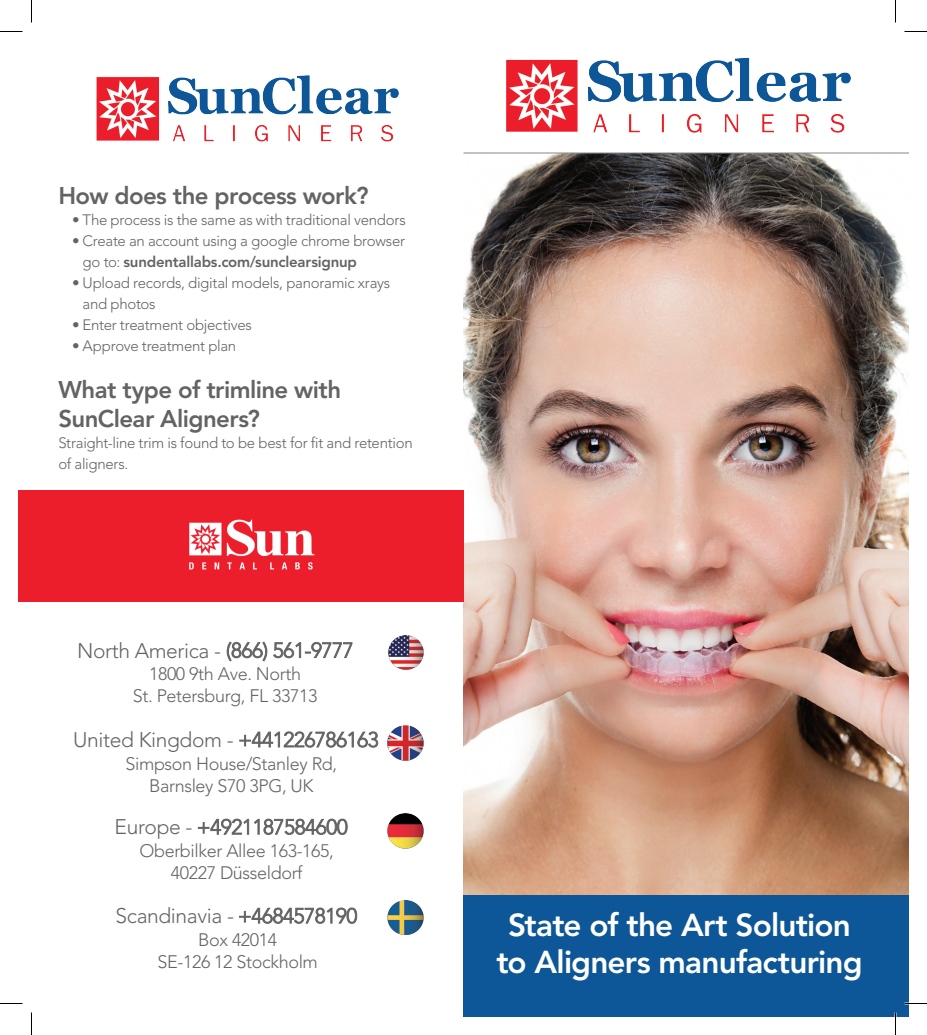
<style>
.page{position:relative;width:927px;height:1035px;background:#fff}
.page>*{position:absolute;margin:0;border:0;box-sizing:border-box;transform-origin:0 0}
.t1{font:800 31.5px "Avenir LT Std";letter-spacing:-.025em;color:#fff}
.t2{font:800 24px/28.8px "Avenir LT Std";letter-spacing:-.025em;color:#636366}
.t3{font:300 21px "Avenir LT Std";letter-spacing:-.02em;color:#636466}
.t4{font:300 18px/21.6px "Avenir LT Std";letter-spacing:-.02em;color:#636466;text-align:center}
.t5{font:300 15px/21px "Avenir LT Std";letter-spacing:-.02em;color:#636366}
.s1{font-weight:800}
</style>
<div class="page">
<img style="left:464px;top:154px;width:445px;height:741px">
<div style="left:18px;top:490px;width:446px;height:112px;background:#ed1e2b"></div>
<img style="left:189px;top:519px;width:126px;height:51px">
<img style="left:506px;top:57px;width:345px;height:76px">
<div style="left:464px;top:896px;width:445px;height:121px;background:#0d5697"></div>
<hr style="left:464px;top:153px;width:445px;height:1px;background:#86888b">
<img style="left:96px;top:75px;width:303px;height:67px">
<svg style="left:0;top:31px;width:22px;height:1px"></svg>
<svg style="left:904px;top:31px;width:23px;height:1px"></svg>
<svg style="left:0;top:1003px;width:22px;height:1px"></svg>
<svg style="left:904px;top:1003px;width:23px;height:1px"></svg>
<svg style="left:31px;top:0;width:1px;height:22px"></svg>
<svg style="left:31px;top:1012px;width:1px;height:23px"></svg>
<svg style="left:895px;top:0;width:1px;height:22px"></svg>
<svg style="left:895px;top:1012px;width:1px;height:23px"></svg>
<img style="left:388px;top:636px;width:35px;height:34px">
<img style="left:388px;top:725px;width:36px;height:36px">
<img style="left:388px;top:813px;width:35px;height:35px">
<img style="left:388px;top:901px;width:35px;height:33px">
<p class="t2" style="left:58px;top:181px;width:312px">How does the process work?</p>
<p class="t5" style="left:72px;top:210px;width:335px">• The process is the same as with traditional vendors</p>
<p class="t5" style="left:83px;top:231px;width:324px;text-indent:-11px">• Create an account using a google chrome browser go to: <span class="s1">sundentallabs.com/sunclearsignup</span></p>
<p class="t5" style="left:83px;top:273px;width:309px;text-indent:-11px">• Upload records, digital models, panoramic xrays and photos</p>
<p class="t5" style="left:72px;top:315px;width:182px">• Enter treatment objectives</p>
<p class="t5" style="left:72px;top:336px;width:166px">• Approve treatment plan</p>
<p class="t2" style="left:58px;top:375px;width:284px">What type of trimline with<br>SunClear Aligners?</p>
<p class="t5" style="left:58px;top:432px;width:356px">Straight-line trim is found to be best for fit and retention of aligners.</p>
<h3 class="t3" style="left:77px;top:638px;width:278px">North America - (866) 561-9777</h3>
<p class="t4" style="left:133px;top:664px;width:186px">1800 9th Ave. North<br>St. Petersburg, FL 33713</p>
<h3 class="t3" style="left:73px;top:727px;width:307px">United Kingdom - +441226786163</h3>
<p class="t4" style="left:125px;top:753px;width:213px">Simpson House/Stanley Rd,<br>Barnsley S70 3PG, UK</p>
<h3 class="t3" style="left:115px;top:815px;width:235px">Europe - +4921187584600</h3>
<p class="t4" style="left:139px;top:840px;width:196px">Oberbilker Allee 163-165,<br>40227 Düsseldorf</p>
<h3 class="t3" style="left:116px;top:904px;width:243px">Scandinavia - +4684578190</h3>
<p class="t4" style="left:158px;top:929px;width:162px">Box 42014<br>SE-126 12 Stockholm</p>
<p class="t1" style="left:508px;top:906px;width:344px">State of the Art Solution</p>
<p class="t1" style="left:496px;top:944px;width:368px">to Aligners manufacturing</p>
</div>
